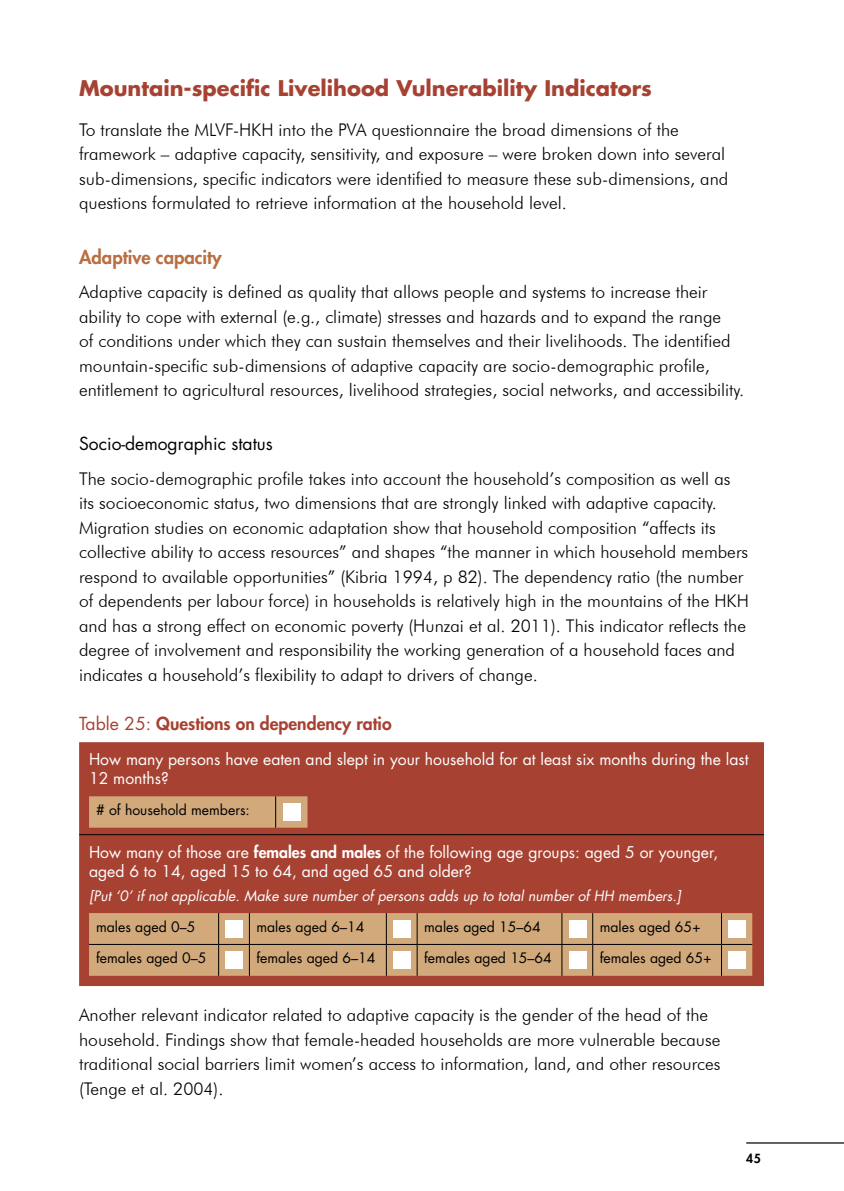
<style>
.page{position:relative;width:844px;height:1191px;background:#fff}
.page>*{position:absolute;margin:0;border:0;box-sizing:border-box;transform-origin:0 0}
.t1{font:700 21px "Futura Std";color:#a74232}
.t2{font:800 18.38px "Futura Std";color:#b76f43}
.t3{font:300 17.5px/24.5px "Futura BT";color:#000}
.t4{font:800 17.5px "Futura Std";color:#a74232}
.t5{font:17.5px "Futura Std";color:#000}
.t6{font:15.75px/19.2px "Futura Std";color:#fff}
.t7{font:14px "Futura Std";color:#000}
.t8{font:italic 14px "Futura Std";color:#fff}
.t9{font:800 12.25px "Futura Std";color:#000}
.s1{font-weight:400}
.s2{font-weight:800}
</style>
<div class="page">
<hr style="left:746px;top:1142px;width:97px;height:1px;background:#000">
<div style="left:79px;top:742px;width:684px;height:244px;background:#a74232"></div>
<hr style="left:79px;top:834px;width:684px;height:1px;background:#000">
<div style="left:89px;top:796px;width:218px;height:31px;background:#d1a97b"></div>
<hr style="left:275px;top:796px;width:1px;height:31px;background:#000">
<div style="left:283px;top:803px;width:17px;height:17px;background:#fff"></div>
<div style="left:89px;top:913px;width:663px;height:62px;background:#d1a97b"></div>
<hr style="left:89px;top:944px;width:129px;height:1px;background:#000">
<hr style="left:249px;top:944px;width:137px;height:1px;background:#000">
<hr style="left:417px;top:944px;width:144px;height:1px;background:#000">
<hr style="left:592px;top:944px;width:129px;height:1px;background:#000">
<hr style="left:218px;top:913px;width:1px;height:31px;background:#000">
<hr style="left:249px;top:913px;width:1px;height:31px;background:#000">
<hr style="left:218px;top:944px;width:31px;height:1px;background:#000">
<hr style="left:218px;top:945px;width:1px;height:30px;background:#000">
<hr style="left:249px;top:945px;width:1px;height:30px;background:#000">
<hr style="left:386px;top:913px;width:1px;height:31px;background:#000">
<hr style="left:416px;top:913px;width:1px;height:31px;background:#000">
<hr style="left:386px;top:944px;width:31px;height:1px;background:#000">
<hr style="left:386px;top:945px;width:1px;height:30px;background:#000">
<hr style="left:416px;top:945px;width:1px;height:30px;background:#000">
<hr style="left:561px;top:913px;width:1px;height:31px;background:#000">
<hr style="left:592px;top:913px;width:1px;height:31px;background:#000">
<hr style="left:561px;top:944px;width:31px;height:1px;background:#000">
<hr style="left:561px;top:945px;width:1px;height:30px;background:#000">
<hr style="left:592px;top:945px;width:1px;height:30px;background:#000">
<hr style="left:720px;top:913px;width:1px;height:31px;background:#000">
<hr style="left:721px;top:944px;width:31px;height:1px;background:#000">
<hr style="left:720px;top:945px;width:1px;height:30px;background:#000">
<div style="left:225px;top:920px;width:18px;height:17px;background:#fff"></div>
<div style="left:393px;top:920px;width:17px;height:17px;background:#fff"></div>
<div style="left:568px;top:920px;width:18px;height:17px;background:#fff"></div>
<div style="left:728px;top:920px;width:17px;height:17px;background:#fff"></div>
<div style="left:225px;top:951px;width:18px;height:17px;background:#fff"></div>
<div style="left:393px;top:951px;width:17px;height:17px;background:#fff"></div>
<div style="left:568px;top:951px;width:18px;height:17px;background:#fff"></div>
<div style="left:728px;top:951px;width:17px;height:17px;background:#fff"></div>
<p class="t1" style="left:79px;top:75px;width:574px">Mountain-specific Livelihood Vulnerability Indicators</p>
<p class="t3" style="left:79px;top:117px;width:650px">To translate the MLVF-HKH into the PVA questionnaire the broad dimensions of the framework – adaptive capacity, sensitivity, and exposure – were broken down into several sub-dimensions, specific indicators were identified to measure these sub-dimensions, and questions formulated to retrieve information at the household level.</p>
<p class="t2" style="left:79px;top:245px;width:144px">Adaptive capacity</p>
<p class="t3" style="left:79px;top:279px;width:666px">Adaptive capacity is defined as quality that allows people and systems to increase their ability to cope with external (e.g., climate) stresses and hazards and to expand the range<br>of conditions under which they can sustain themselves and their livelihoods. The identified mountain-specific sub-dimensions of adaptive capacity are socio-demographic profile, entitlement to agricultural resources, livelihood strategies, social networks, and accessibility.</p>
<p class="t5" style="left:79px;top:433px;width:195px">Socio-demographic status</p>
<p class="t3" style="left:79px;top:466px;width:671px">The socio-demographic profile takes into account the household’s composition as well as its socioeconomic status, two dimensions that are strongly linked with adaptive capacity.<br>Migration studies on economic adaptation show that household composition “affects its collective ability to access resources” and shapes “the manner in which household members respond to available opportunities” (Kibria 1994, p 82). The dependency ratio (the number of dependents per labour force) in households is relatively high in the mountains of the HKH and has a strong effect on economic poverty (Hunzai et al. 2011). This indicator reflects the degree of involvement and responsibility the working generation of a household faces and indicates a household’s flexibility to adapt to drivers of change.</p>
<p class="t4" style="left:79px;top:712px;width:314px"><span class="s1">Table 25:</span> Questions on dependency ratio</p>
<p class="t6" style="left:89px;top:750px;width:661px">How many persons have eaten and slept in your household for at least six months during the last<br>12 months?</p>
<p class="t7" style="left:96px;top:800px;width:155px"># of household members:</p>
<p class="t6" style="left:89px;top:842px;width:630px">How many of those are <span class="s2">females and males</span> of the following age groups: aged 5 or younger, aged 6 to 14, aged 15 to 64, and aged 65 and older?</p>
<p class="t8" style="left:89px;top:887px;width:593px">[Put ‘0’ if not applicable. Make sure number of persons adds up to total number of HH members.]</p>
<p class="t7" style="left:96px;top:917px;width:101px">males aged 0–5</p>
<p class="t7" style="left:256px;top:917px;width:109px">males aged 6–14</p>
<p class="t7" style="left:424px;top:917px;width:118px">males aged 15–64</p>
<p class="t7" style="left:599px;top:917px;width:102px">males aged 65+</p>
<p class="t7" style="left:96px;top:949px;width:112px">females aged 0–5</p>
<p class="t7" style="left:256px;top:949px;width:121px">females aged 6–14</p>
<p class="t7" style="left:424px;top:949px;width:129px">females aged 15–64</p>
<p class="t7" style="left:599px;top:949px;width:113px">females aged 65+</p>
<p class="t3" style="left:79px;top:1002px;width:643px">Another relevant indicator related to adaptive capacity is the gender of the head of the household. Findings show that female-headed households are more vulnerable because traditional social barriers limit women’s access to information, land, and other resources (Tenge et al. 2004).</p>
<p class="t9" style="left:746px;top:1151px;width:16px">45</p>
</div>
